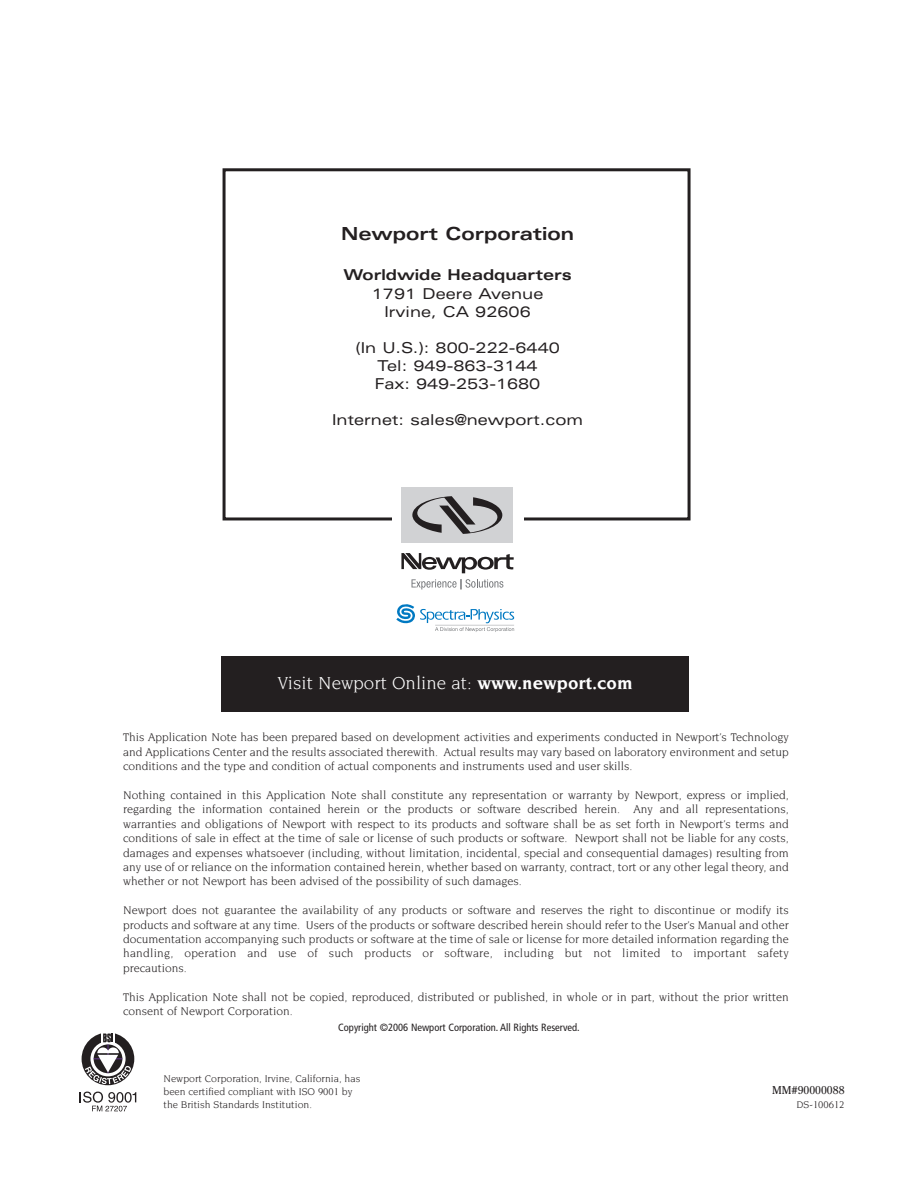
<style>
.page{position:relative;width:918px;height:1188px;background:#fff}
.page>*{position:absolute;margin:0;border:0;box-sizing:border-box;transform-origin:0 0}
.t1{font:18.75px "Novarese";color:#fff}
.t2{font:700 expanded 18px "Univers";color:#231f20}
.t3{font:expanded 15px/18px "Univers";color:#231f20;text-align:center}
.t4{font:700 expanded 15px "Univers";color:#231f20}
.t5{font:12px/14.4px "Novarese";color:#231f20;text-align:justify}
.t6{font:11.25px "Cheltenham";color:#231f20}
.t7{font:10.5px/12.6px "Novarese";color:#231f20}
.t8{font:condensed 10.5px "Frutiger";color:#231f20}
.s1{font-weight:700}
</style>
<div class="page">
<div style="left:221px;top:656px;width:468px;height:55px;background:#231f20"></div>
<div style="left:82px;top:1033px;width:52px;height:52px;background:#231f20;border-radius:50%"></div>
<svg style="left:85px;top:1034px;width:46px;height:50px"></svg>
<svg style="left:80px;top:1092px;width:56px;height:19px"></svg>
<div style="left:223px;top:168px;width:468px;height:352px;border:3px solid #231f20"></div>
<div style="left:392px;top:487px;width:131px;height:102px;background:#fff"></div>
<svg style="left:401px;top:553px;width:113px;height:20px"></svg>
<div style="left:401px;top:487px;width:112px;height:56px;background:#d1d2d4"></div>
<svg style="left:412px;top:496px;width:90px;height:38px"></svg>
<svg style="left:412px;top:579px;width:91px;height:10px"></svg>
<svg style="left:396px;top:604px;width:118px;height:28px"></svg>
<h2 class="t2" style="left:341px;top:227px;width:235px">Newport Corporation</h2>
<p class="t4" style="left:343px;top:269px;width:230px">Worldwide Headquarters</p>
<p class="t3" style="left:372px;top:286px;width:173px">1791 Deere Avenue<br>Irvine, CA 92606</p>
<p class="t3" style="left:355px;top:340px;width:206px">(In U.S.): 800-222-6440<br>Tel: 949-863-3144<br>Fax: 949-253-1680</p>
<p class="t3" style="left:332px;top:412px;width:253px">Internet: sales@newport.com</p>
<h1 class="t1" style="left:278px;top:675px;width:356px">Visit Newport Online at: <span class="s1">www.newport.com</span></h1>
<p class="t5" style="left:123px;top:731px;width:667px">This Application Note has been prepared based on development activities and experiments conducted in Newport’s Technology and Applications Center and the results associated therewith. Actual results may vary based on laboratory environment and setup conditions and the type and condition of actual components and instruments used and user skills.</p>
<p class="t5" style="left:123px;top:788px;width:667px">Nothing contained in this Application Note shall constitute any representation or warranty by Newport, express or implied, regarding the information contained herein or the products or software described herein. Any and all representations, warranties and obligations of Newport with respect to its products and software shall be as set forth in Newport’s terms and conditions of sale in effect at the time of sale or license of such products or software. Newport shall not be liable for any costs, damages and expenses whatsoever (including, without limitation, incidental, special and consequential damages) resulting from any use of or reliance on the information contained herein, whether based on warranty, contract, tort or any other legal theory, and whether or not Newport has been advised of the possibility of such damages.</p>
<p class="t5" style="left:123px;top:904px;width:667px">Newport does not guarantee the availability of any products or software and reserves the right to discontinue or modify its products and software at any time. Users of the products or software described herein should refer to the User’s Manual and other documentation accompanying such products or software at the time of sale or license for more detailed information regarding the handling, operation and use of such products or software, including but not limited to important safety precautions.</p>
<p class="t5" style="left:123px;top:990px;width:667px">This Application Note shall not be copied, reproduced, distributed or published, in whole or in part, without the prior written consent of Newport Corporation.</p>
<p class="t8" style="left:338px;top:1023px;width:243px">Copyright ©2006 Newport Corporation. All Rights Reserved.</p>
<p class="t7" style="left:163px;top:1073px;width:198px">Newport Corporation, Irvine, California, has been certified compliant with ISO 9001 by the British Standards Institution.</p>
<p class="t6" style="left:772px;top:1084px;width:74px">MM#90000088</p>
<p class="t7" style="left:797px;top:1098px;width:49px">DS-100612</p>
</div>
